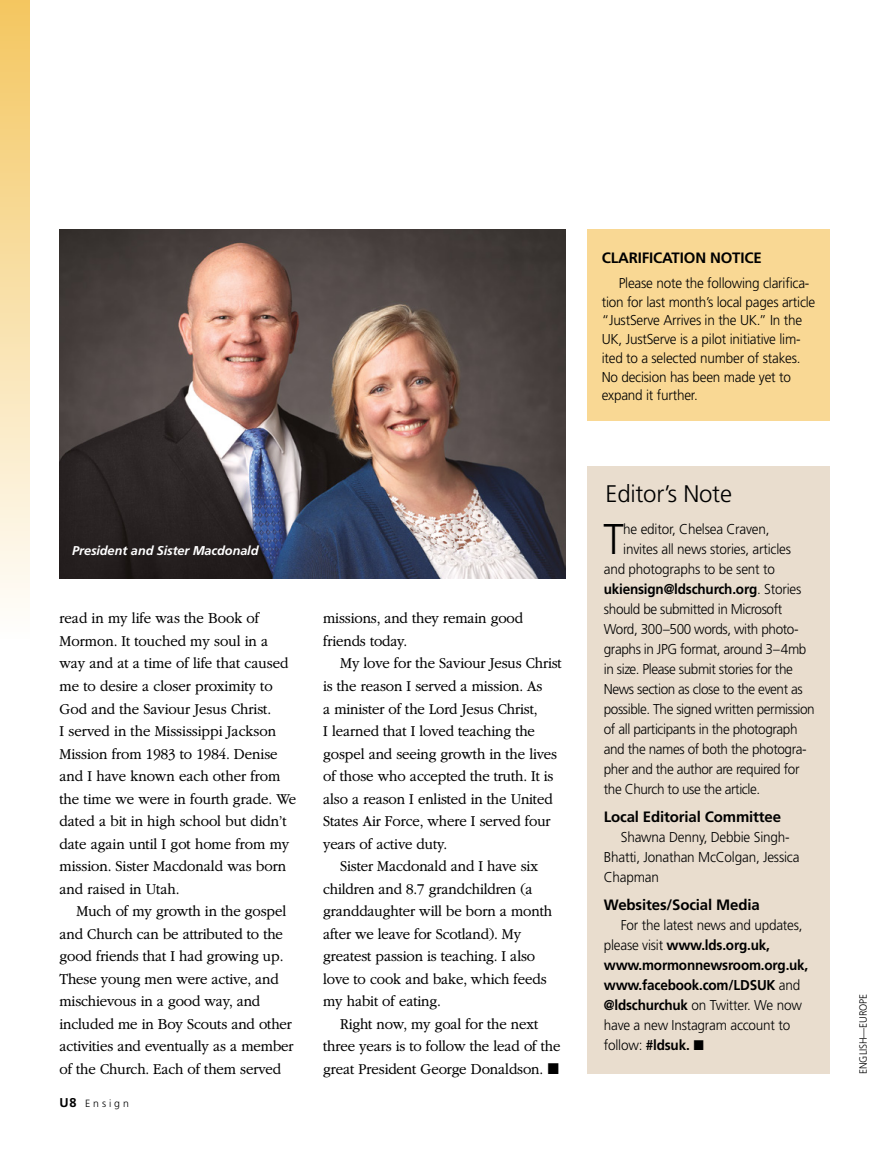
<style>
.page{position:relative;width:893px;height:1161px;background:#fff}
.page>*{position:absolute;margin:0;border:0;box-sizing:border-box;transform-origin:0 0}
.QUOTE_para_first_NEW{font:300 42.9px "Frutigerlds Lat";color:#000;scale:.95 1}
.TOPIC-1_title_NEWS_m{font:300 24px "Frutigerlds Lat";letter-spacing:-.01em;color:#000}
.ARTCL_para_NEWS{font:300 15.75px/22.5px "Garamondlds Lat Plus";letter-spacing:-.01em;color:#000;scale:.95 1}
.TOPIC-1_title{font:700 15px "Frutigerlds Lat";letter-spacing:-.01em;color:#000}
.FIGimg_title{font:700 15px "Frutigerlds Lat";letter-spacing:-.01em;color:#000}
.Quote_para_NEWS{font:300 14.25px/20.1px "Frutigerlds Lat";letter-spacing:-.015em;color:#000;scale:.95 1}
.QUOTE_para_first_NEW-2{font:300 14.25px "Frutigerlds Lat";letter-spacing:-.03em;color:#000;scale:.95 1}
.QUOTE_para_first_NEW-3{font:700 14.25px "Frutigerlds Lat";letter-spacing:-.015em;color:#000;scale:.95 1}
.FIGimg_CAP_para_NEWS{font:italic 700 12.75px "Frutigerlds Lat";letter-spacing:-.01em;color:#fff}
.FIGimg-CRDT_para_FL{font:300 10.5px "Frutigerlds Lat";letter-spacing:-.01em;color:#000;scale:.95 1}
.FIGimg-CRDT_para_FL-2{font:300 10.5px "Frutigerlds Lat";letter-spacing:-.01em;color:#000}
.s1{font-weight:700;font-size:12.75px}
.s2{font-weight:300}
.s3{font-weight:700}
</style>
<div class="page">
<div style="left:0;top:0;width:30px;height:639px;background:linear-gradient(to bottom,#f4c660,#fefefd)"></div>
<div style="left:587px;top:230px;width:242px;height:191px;background:#f9d894"></div>
<div style="left:587px;top:466px;width:242px;height:607px;background:#e9ddce"></div>
<img style="left:60px;top:230px;width:506px;height:348px">
<p class="FIGimg_CAP_para_NEWS" style="left:72px;top:540px;width:188px">President and Sister Macdonald</p>
<p class="ARTCL_para_NEWS" style="left:60px;top:607px;width:251px">read in my life was the Book of<br>Mormon. It touched my soul in a way and at a time of life that caused me to desire a closer proximity to<br>God and the Saviour Jesus Christ.<br>I served in the Mississippi Jackson<br>Mission from 1983 to 1984. Denise and I have known each other from the time we were in fourth grade. We dated a bit in high school but didn’t date again until I got home from my mission. Sister Macdonald was born and raised in Utah.</p>
<p class="ARTCL_para_NEWS" style="left:60px;top:899px;width:248px;text-indent:17px">Much of my growth in the gospel and Church can be attributed to the good friends that I had growing up.<br>These young men were active, and mischievous in a good way, and included me in Boy Scouts and other activities and eventually as a member of the Church. Each of them served</p>
<p class="FIGimg-CRDT_para_FL-2" style="left:60px;top:1095px;width:71px"><span class="s1">U8</span> Ensign</p>
<p class="ARTCL_para_NEWS" style="left:323px;top:607px;width:212px">missions, and they remain good friends today.</p>
<p class="ARTCL_para_NEWS" style="left:323px;top:652px;width:253px;text-indent:17px">My love for the Saviour Jesus Christ is the reason I served a mission. As<br>a minister of the Lord Jesus Christ,<br>I learned that I loved teaching the gospel and seeing growth in the lives of those who accepted the truth. It is also a reason I enlisted in the United States Air Force, where I served four years of active duty.</p>
<p class="ARTCL_para_NEWS" style="left:323px;top:854px;width:242px;text-indent:17px">Sister Macdonald and I have six children and 8.7 grandchildren (a granddaughter will be born a month after we leave for Scotland). My greatest passion is teaching. I also love to cook and bake, which feeds my habit of eating.</p>
<p class="ARTCL_para_NEWS" style="left:323px;top:1012px;width:251px;text-align:center">Right now, my goal for the next<br>three years is to follow the lead of the great President George Donaldson. ◼</p>
<p class="FIGimg_title" style="left:602px;top:246px;width:162px">CLARIFICATION NOTICE</p>
<p class="Quote_para_NEWS" style="left:602px;top:273px;width:226px;line-height:18.8px;text-indent:17px">Please note the following clarifica&shy;tion for last month’s local pages article “JustServe Arrives in the UK.” In the UK, JustServe is a pilot initiative lim&shy;ited to a selected number of stakes.<br>No decision has been made yet to expand it further.</p>
<p class="TOPIC-1_title_NEWS_m" style="left:606px;top:476px;width:128px">Editor’s Note</p>
<p class="QUOTE_para_first_NEW" style="left:603px;top:507px;width:23px">T</p>
<p class="QUOTE_para_first_NEW-2" style="left:623px;top:518px;width:156px">he editor, Chelsea Craven,</p>
<p class="QUOTE_para_first_NEW-2" style="left:623px;top:538px;width:178px">invites all news stories, articles</p>
<p class="QUOTE_para_first_NEW-2" style="left:604px;top:558px;width:182px">and photographs to be sent to</p>
<p class="QUOTE_para_first_NEW-3" style="left:604px;top:578px;width:209px">ukiensign@ldschurch.org<span class="s2">. Stories</span></p>
<p class="QUOTE_para_first_NEW-2" style="left:604px;top:598px;width:189px">should be submitted in Microsoft</p>
<p class="QUOTE_para_first_NEW-2" style="left:604px;top:618px;width:206px">Word, 300–500 words, with photo-</p>
<p class="QUOTE_para_first_NEW-2" style="left:604px;top:639px;width:215px">graphs in JPG format, around 3–4mb</p>
<p class="QUOTE_para_first_NEW-2" style="left:604px;top:659px;width:201px">in size. Please submit stories for the</p>
<p class="QUOTE_para_first_NEW-2" style="left:604px;top:679px;width:211px">News section as close to the event as</p>
<p class="QUOTE_para_first_NEW-2" style="left:604px;top:699px;width:224px">possible. The signed written permission</p>
<p class="QUOTE_para_first_NEW-2" style="left:604px;top:719px;width:205px">of all participants in the photograph</p>
<p class="QUOTE_para_first_NEW-2" style="left:604px;top:739px;width:215px">and the names of both the photogra-</p>
<p class="QUOTE_para_first_NEW-2" style="left:604px;top:759px;width:207px">pher and the author are required for</p>
<p class="QUOTE_para_first_NEW-2" style="left:604px;top:779px;width:166px">the Church to use the article.</p>
<p class="TOPIC-1_title" style="left:604px;top:805px;width:179px">Local Editorial Committee</p>
<p class="Quote_para_NEWS" style="left:604px;top:827px;width:207px;text-indent:17px">Shawna Denny, Debbie Singh-<br>Bhatti, Jonathan McColgan, Jessica<br>Chapman</p>
<p class="TOPIC-1_title" style="left:604px;top:893px;width:157px">Websites/Social Media</p>
<p class="Quote_para_NEWS" style="left:604px;top:915px;width:217px;text-indent:17px">For the latest news and updates, please visit <span class="s3">www.lds.org.uk, www.mormonnewsroom.org.uk, www.facebook.com/LDSUK</span> and <span class="s3">@ldschurchuk</span> on Twitter. We now have a new Instagram account to follow: <span class="s3">#ldsuk.</span> ◼</p>
<p class="FIGimg-CRDT_para_FL" style="left:855px;top:1074px;width:86px;rotate:-90deg">ENGLISH—EUROPE</p>
</div>
